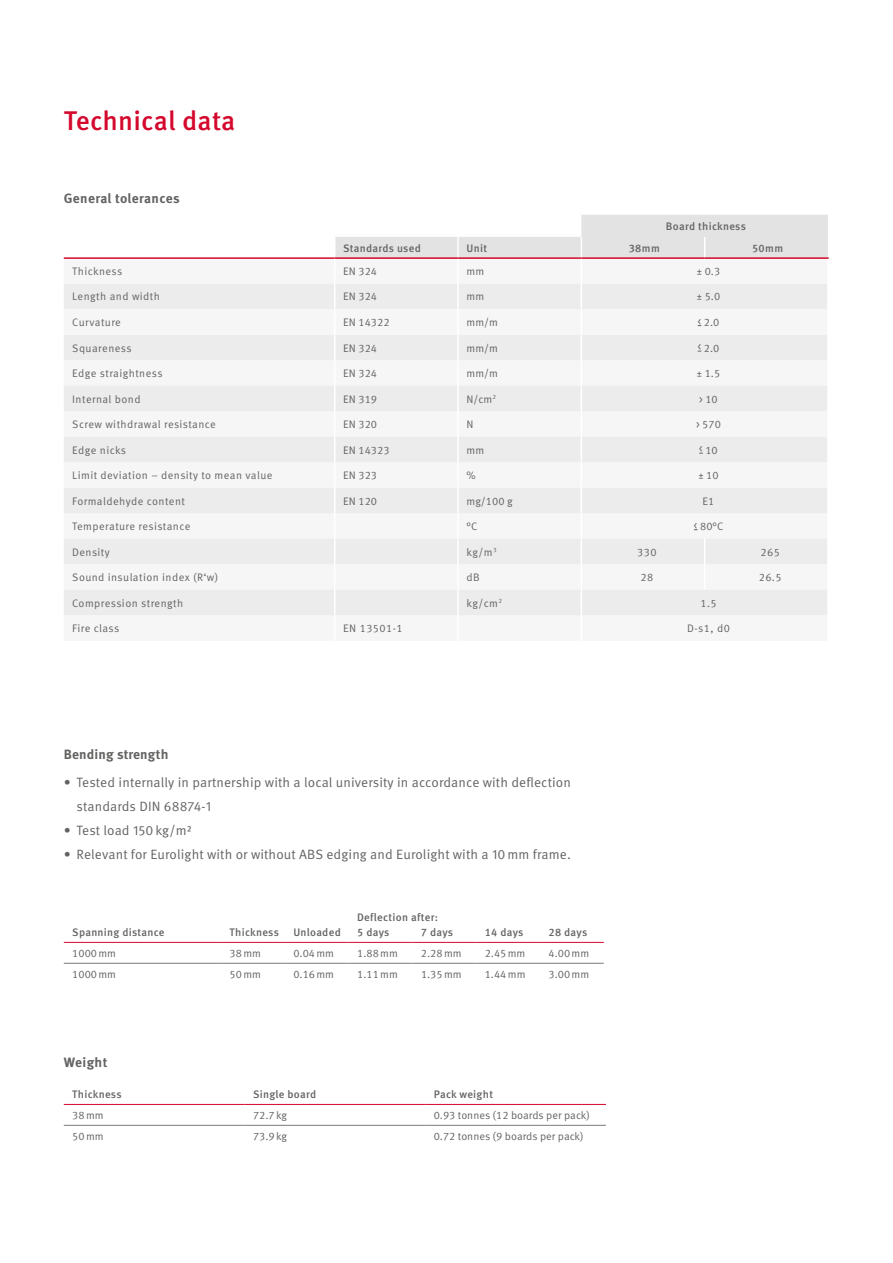
<style>
.page{position:relative;width:893px;height:1263px;background:#fff}
.page>*{position:absolute;margin:0;border:0;box-sizing:border-box;transform-origin:0 0}
.t1{font:500 27px "Meta Pro";letter-spacing:.01em;color:#d4082c}
.t2{font:13.5px/24px "Meta Pro";letter-spacing:.01em;color:#636362}
.t3{font:700 13.5px "Meta Pro";letter-spacing:.015em;color:#636362}
.t4{font:10.8px "Meta Pro";letter-spacing:.035em;color:#636362}
.t5{font:500 10.8px "Meta Pro";letter-spacing:.025em;color:#636362}
.t6{font:10.8px "Meta Pro";color:#636362}
</style>
<div class="page">
<hr style="left:64px;top:963px;width:157px;height:1px;background:#7b7b7a">
<hr style="left:221px;top:963px;width:64px;height:1px;background:#7b7b7a">
<hr style="left:285px;top:963px;width:64px;height:1px;background:#7b7b7a">
<hr style="left:349px;top:963px;width:63px;height:1px;background:#7b7b7a">
<hr style="left:412px;top:963px;width:64px;height:1px;background:#7b7b7a">
<hr style="left:476px;top:963px;width:64px;height:1px;background:#7b7b7a">
<hr style="left:540px;top:963px;width:64px;height:1px;background:#7b7b7a">
<hr style="left:64px;top:942px;width:157px;height:1px;background:#d4082c">
<hr style="left:221px;top:942px;width:64px;height:1px;background:#d4082c">
<hr style="left:285px;top:942px;width:64px;height:1px;background:#d4082c">
<hr style="left:349px;top:942px;width:63px;height:1px;background:#d4082c">
<hr style="left:412px;top:942px;width:64px;height:1px;background:#d4082c">
<hr style="left:476px;top:942px;width:64px;height:1px;background:#d4082c">
<hr style="left:540px;top:942px;width:64px;height:1px;background:#d4082c">
<hr style="left:64px;top:1125px;width:180px;height:1px;background:#7b7b7a">
<hr style="left:244px;top:1125px;width:181px;height:1px;background:#7b7b7a">
<hr style="left:425px;top:1125px;width:181px;height:1px;background:#7b7b7a">
<hr style="left:64px;top:1104px;width:180px;height:1px;background:#d4082c">
<hr style="left:244px;top:1104px;width:181px;height:1px;background:#d4082c">
<hr style="left:425px;top:1104px;width:181px;height:1px;background:#d4082c">
<hr style="left:705px;top:257px;width:124px;height:2px;background:#d4082c">
<svg style="left:64px;top:215px;width:764px;height:401px"></svg>
<h1 class="t1" style="left:64px;top:104px;width:173px">Technical data</h1>
<p class="t3" style="left:64px;top:188px;width:117px">General tolerances</p>
<p class="t5" style="left:666px;top:219px;width:81px">Board thickness</p>
<p class="t5" style="left:343px;top:241px;width:79px">Standards used</p>
<p class="t5" style="left:467px;top:241px;width:22px">Unit</p>
<p class="t5" style="left:629px;top:241px;width:33px">38mm</p>
<p class="t5" style="left:752px;top:241px;width:33px">50mm</p>
<p class="t4" style="left:72px;top:265px;width:52px">Thickness</p>
<p class="t4" style="left:343px;top:265px;width:35px">EN 324</p>
<p class="t4" style="left:467px;top:265px;width:19px">mm</p>
<p class="t4" style="left:697px;top:265px;width:25px">± 0.3</p>
<p class="t4" style="left:72px;top:290px;width:89px">Length and width</p>
<p class="t4" style="left:343px;top:290px;width:35px">EN 324</p>
<p class="t4" style="left:467px;top:290px;width:19px">mm</p>
<p class="t4" style="left:697px;top:290px;width:25px">± 5.0</p>
<p class="t4" style="left:72px;top:316px;width:50px">Curvature</p>
<p class="t4" style="left:343px;top:316px;width:48px">EN 14322</p>
<p class="t4" style="left:467px;top:316px;width:33px">mm/m</p>
<p class="t4" style="left:698px;top:316px;width:23px">&lt; 2.0</p>
<p class="t4" style="left:72px;top:341px;width:61px">Squareness</p>
<p class="t4" style="left:343px;top:341px;width:35px">EN 324</p>
<p class="t4" style="left:467px;top:341px;width:33px">mm/m</p>
<p class="t4" style="left:698px;top:341px;width:23px">&lt; 2.0</p>
<p class="t4" style="left:72px;top:367px;width:92px">Edge straightness</p>
<p class="t4" style="left:343px;top:367px;width:35px">EN 324</p>
<p class="t4" style="left:467px;top:367px;width:33px">mm/m</p>
<p class="t4" style="left:697px;top:367px;width:25px">± 1.5</p>
<p class="t4" style="left:72px;top:392px;width:70px">Internal bond</p>
<p class="t4" style="left:343px;top:392px;width:35px">EN 319</p>
<p class="t4" style="left:467px;top:392px;width:31px">N/cm<sup>2</sup></p>
<p class="t4" style="left:699px;top:392px;width:20px">&gt; 10</p>
<p class="t4" style="left:72px;top:418px;width:145px">Screw withdrawal resistance</p>
<p class="t4" style="left:343px;top:418px;width:35px">EN 320</p>
<p class="t4" style="left:467px;top:418px;width:9px">N</p>
<p class="t4" style="left:696px;top:418px;width:26px">&gt; 570</p>
<p class="t4" style="left:72px;top:443px;width:55px">Edge nicks</p>
<p class="t4" style="left:343px;top:443px;width:48px">EN 14323</p>
<p class="t4" style="left:467px;top:443px;width:19px">mm</p>
<p class="t4" style="left:699px;top:443px;width:20px">&lt; 10</p>
<p class="t4" style="left:72px;top:469px;width:202px">Limit deviation – density to mean value</p>
<p class="t4" style="left:343px;top:469px;width:35px">EN 323</p>
<p class="t4" style="left:466px;top:469px;width:11px">%</p>
<p class="t4" style="left:698px;top:469px;width:22px">± 10</p>
<p class="t4" style="left:72px;top:494px;width:114px">Formaldehyde content</p>
<p class="t4" style="left:343px;top:494px;width:35px">EN 120</p>
<p class="t4" style="left:466px;top:494px;width:48px">mg/100 g</p>
<p class="t4" style="left:703px;top:494px;width:13px">E1</p>
<p class="t4" style="left:72px;top:520px;width:120px">Temperature resistance</p>
<p class="t4" style="left:466px;top:520px;width:12px">°C</p>
<p class="t4" style="left:694px;top:520px;width:31px">&lt; 80°C</p>
<p class="t4" style="left:72px;top:545px;width:39px">Density</p>
<p class="t4" style="left:467px;top:545px;width:32px">kg/m<sup>3</sup></p>
<p class="t4" style="left:637px;top:545px;width:21px">330</p>
<p class="t4" style="left:760px;top:545px;width:21px">265</p>
<p class="t4" style="left:72px;top:571px;width:148px">Sound insulation index (R‘w)</p>
<p class="t4" style="left:467px;top:571px;width:15px">dB</p>
<p class="t4" style="left:640px;top:571px;width:14px">28</p>
<p class="t4" style="left:759px;top:571px;width:24px">26.5</p>
<p class="t4" style="left:72px;top:596px;width:113px">Compression strength</p>
<p class="t4" style="left:467px;top:596px;width:37px">kg/cm<sup>2</sup></p>
<p class="t4" style="left:700px;top:596px;width:18px">1.5</p>
<p class="t4" style="left:72px;top:622px;width:49px">Fire class</p>
<p class="t4" style="left:343px;top:622px;width:61px">EN 13501-1</p>
<p class="t4" style="left:687px;top:622px;width:44px">D-s1, d0</p>
<p class="t3" style="left:64px;top:744px;width:106px">Bending strength</p>
<p class="t2" style="left:77px;top:771px;width:496px;text-indent:-13px">• Tested internally in partnership with a local university in accordance with deflection standards DIN 68874-1</p>
<p class="t2" style="left:64px;top:819px;width:129px">• Test load 150kg/m2</p>
<p class="t2" style="left:64px;top:843px;width:509px">• Relevant for Eurolight with or without ABS edging and Eurolight with a 10 mm frame.</p>
<p class="t5" style="left:357px;top:911px;width:82px">Deflection after:</p>
<p class="t5" style="left:72px;top:925px;width:94px">Spanning distance</p>
<p class="t5" style="left:230px;top:925px;width:51px">Thickness</p>
<p class="t5" style="left:293px;top:925px;width:49px">Unloaded</p>
<p class="t5" style="left:357px;top:925px;width:34px">5 days</p>
<p class="t5" style="left:421px;top:925px;width:34px">7 days</p>
<p class="t5" style="left:485px;top:925px;width:40px">14 days</p>
<p class="t5" style="left:549px;top:925px;width:40px">28 days</p>
<p class="t4" style="left:72px;top:947px;width:45px">1000mm</p>
<p class="t4" style="left:230px;top:947px;width:33px">38mm</p>
<p class="t4" style="left:293px;top:947px;width:42px">0.04mm</p>
<p class="t4" style="left:357px;top:947px;width:42px">1.88mm</p>
<p class="t4" style="left:421px;top:947px;width:42px">2.28mm</p>
<p class="t4" style="left:485px;top:947px;width:42px">2.45mm</p>
<p class="t4" style="left:549px;top:947px;width:42px">4.00mm</p>
<p class="t4" style="left:72px;top:968px;width:45px">1000mm</p>
<p class="t4" style="left:230px;top:968px;width:33px">50mm</p>
<p class="t4" style="left:293px;top:968px;width:42px">0.16mm</p>
<p class="t4" style="left:357px;top:968px;width:42px">1.11mm</p>
<p class="t4" style="left:421px;top:968px;width:42px">1.35mm</p>
<p class="t4" style="left:485px;top:968px;width:42px">1.44mm</p>
<p class="t4" style="left:549px;top:968px;width:42px">3.00mm</p>
<p class="t3" style="left:64px;top:1052px;width:45px">Weight</p>
<p class="t5" style="left:72px;top:1087px;width:51px">Thickness</p>
<p class="t5" style="left:253px;top:1087px;width:65px">Single board</p>
<p class="t5" style="left:434px;top:1087px;width:61px">Pack weight</p>
<p class="t4" style="left:72px;top:1109px;width:33px">38mm</p>
<p class="t4" style="left:253px;top:1109px;width:36px">72.7kg</p>
<p class="t6" style="left:434px;top:1109px;width:158px">0.93 tonnes (12 boards per pack)</p>
<p class="t4" style="left:72px;top:1130px;width:33px">50mm</p>
<p class="t4" style="left:253px;top:1130px;width:36px">73.9kg</p>
<p class="t6" style="left:434px;top:1130px;width:151px">0.72 tonnes (9 boards per pack)</p>
</div>
